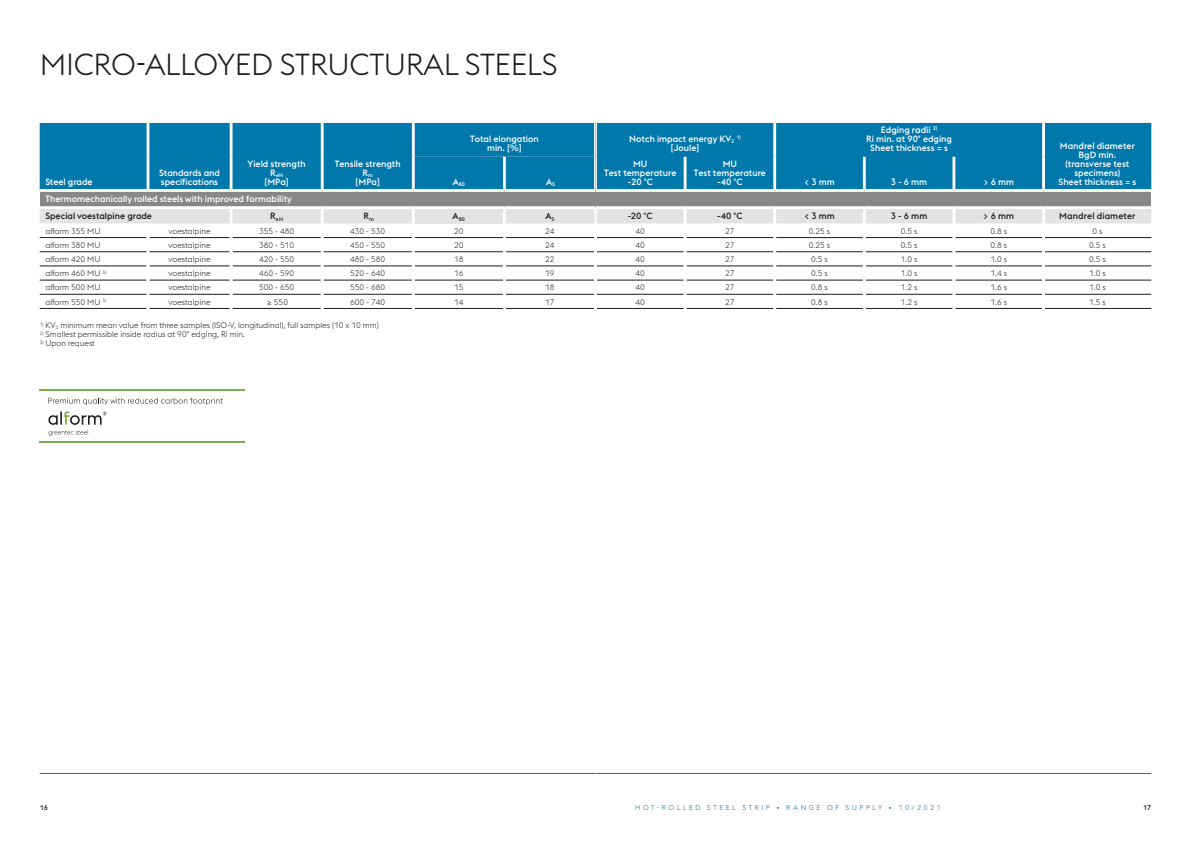
<style>
.page{position:relative;width:1191px;height:842px;background:#fff}
.page>*{position:absolute;margin:0;border:0;box-sizing:border-box;transform-origin:0 0}
.t1{font:300 30px "voestalpine";letter-spacing:-.01em;color:#1d1d1b}
.t2{font:500 9px/9px "voestalpine";color:#fff;text-align:center}
.t3{font:500 9px "voestalpine";letter-spacing:.01em;color:#1d1d1b}
.t4{font:300 8px "voestalpine";color:#1d1d1b}
.t5{font:300 7px "voestalpine";letter-spacing:.365em;color:#0078ab}
.t6{font:500 7px "voestalpine";color:#1d1d1b}
.t7{font:500 5.2px "voestalpine";color:#fff}
.t8{font:500 5.2px "voestalpine";color:#1d1d1b}
.s1{color:#1d1d1b}
</style>
<div class="page">
<hr style="left:40px;top:773px;width:555px;height:1px;background:#0078ab">
<div style="left:40px;top:190px;width:555px;height:18px;background:#878787"></div>
<svg style="left:48px;top:411px;width:58px;height:25px"></svg>
<hr style="left:40px;top:441px;width:205px;height:1px;background:#78af4c">
<hr style="left:40px;top:390px;width:205px;height:1px;background:#78af4c">
<svg style="left:48px;top:398px;width:175px;height:7px"></svg>
<hr style="left:595px;top:773px;width:556px;height:1px;background:#0078ab">
<div style="left:595px;top:190px;width:556px;height:18px;background:#878787"></div>
<div style="left:40px;top:123px;width:1111px;height:69px;background:#0078ab"></div>
<svg style="left:40px;top:206px;width:1111px;height:103px"></svg>
<hr style="left:595px;top:123px;width:2px;height:34px;background:#fff">
<hr style="left:773px;top:123px;width:3px;height:34px;background:#fff">
<hr style="left:1042px;top:123px;width:3px;height:34px;background:#fff">
<hr style="left:595px;top:157px;width:2px;height:32px;background:#fff">
<hr style="left:683px;top:157px;width:3px;height:32px;background:#fff">
<hr style="left:773px;top:157px;width:3px;height:32px;background:#fff">
<hr style="left:863px;top:157px;width:2px;height:32px;background:#fff">
<hr style="left:952px;top:157px;width:3px;height:32px;background:#fff">
<hr style="left:1042px;top:157px;width:3px;height:32px;background:#fff">
<p class="t1" style="left:40px;top:47px;width:519px">MICRO-ALLOYED STRUCTURAL STEELS</p>
<p class="t2" style="left:45px;top:177px;width:49px">Steel grade</p>
<p class="t2" style="left:159px;top:168px;width:62px;text-align:left">Standards and specifications</p>
<p class="t2" style="left:247px;top:159px;width:60px">Yield strength</p>
<p class="t7" style="left:270px;top:172px;width:14px"><sup>R</sup>eH</p>
<p class="t2" style="left:264px;top:177px;width:26px">[MPa]</p>
<p class="t2" style="left:335px;top:159px;width:67px">Tensile strength<br>R<sub>m<br></sub>[MPa]</p>
<p class="t2" style="left:866px;top:125px;width:87px">Edging radii <sup>2)<br></sup>Ri min. at 90° edging<br>Sheet thickness = s</p>
<p class="t2" style="left:470px;top:134px;width:70px">Total elongation min. [%]</p>
<p class="t2" style="left:629px;top:134px;width:107px">Notch impact energy KV<sub>2</sub></p>
<p class="t7" style="left:736px;top:134px;width:6px">1)</p>
<p class="t2" style="left:1060px;top:141px;width:77px">Mandrel diameter<br>BgD min. (transverse test specimens)</p>
<p class="t2" style="left:671px;top:143px;width:30px">[Joule]</p>
<p class="t2" style="left:604px;top:159px;width:74px">MU<br>Test temperature -20 °C</p>
<p class="t2" style="left:693px;top:159px;width:74px">MU<br>Test temperature -40 °C</p>
<p class="t7" style="left:453px;top:181px;width:14px"><sup>A</sup>80</p>
<p class="t2" style="left:546px;top:177px;width:11px">A<sub>5</sub></p>
<p class="t2" style="left:1058px;top:177px;width:79px">Sheet thickness = s</p>
<p class="t2" style="left:804px;top:177px;width:32px">&lt; 3 mm</p>
<p class="t2" style="left:891px;top:177px;width:38px">3 - 6 mm</p>
<p class="t2" style="left:983px;top:177px;width:32px">&gt; 6 mm</p>
<p class="t2" style="left:45px;top:190px;width:248px;line-height:17.2px;text-align:left">Thermomechanically rolled steels with improved formability<br><span class="s1">Special voestalpine grade</span></p>
<p class="t8" style="left:270px;top:215px;width:14px"><sup>R</sup>eH</p>
<p class="t3" style="left:363px;top:211px;width:12px">R<sub>m</sub></p>
<p class="t8" style="left:452px;top:215px;width:14px"><sup>A</sup>80</p>
<p class="t3" style="left:545px;top:211px;width:11px">A<sub>5</sub></p>
<p class="t3" style="left:628px;top:211px;width:26px">-20 °C</p>
<p class="t3" style="left:717px;top:211px;width:27px">-40 °C</p>
<p class="t3" style="left:804px;top:211px;width:32px">&lt; 3 mm</p>
<p class="t3" style="left:891px;top:211px;width:38px">3 - 6 mm</p>
<p class="t3" style="left:983px;top:211px;width:32px">&gt; 6 mm</p>
<p class="t3" style="left:1059px;top:211px;width:78px">Mandrel diameter</p>
<p class="t4" style="left:45px;top:226px;width:56px">alform 355 MU</p>
<p class="t4" style="left:169px;top:226px;width:43px">voestalpine</p>
<p class="t4" style="left:259px;top:226px;width:37px">355 - 480</p>
<p class="t4" style="left:350px;top:226px;width:37px">430 - 530</p>
<p class="t4" style="left:454px;top:226px;width:11px">20</p>
<p class="t4" style="left:545px;top:226px;width:11px">24</p>
<p class="t4" style="left:635px;top:226px;width:11px">40</p>
<p class="t4" style="left:725px;top:226px;width:11px">27</p>
<p class="t4" style="left:809px;top:226px;width:23px">0.25 s</p>
<p class="t4" style="left:900px;top:226px;width:18px">0.5 s</p>
<p class="t4" style="left:990px;top:226px;width:18px">0.8 s</p>
<p class="t4" style="left:1092px;top:226px;width:12px">0 s</p>
<p class="t4" style="left:45px;top:240px;width:56px">alform 380 MU</p>
<p class="t4" style="left:169px;top:240px;width:43px">voestalpine</p>
<p class="t4" style="left:259px;top:240px;width:37px">380 - 510</p>
<p class="t4" style="left:350px;top:240px;width:37px">450 - 550</p>
<p class="t4" style="left:454px;top:240px;width:11px">20</p>
<p class="t4" style="left:545px;top:240px;width:11px">24</p>
<p class="t4" style="left:635px;top:240px;width:11px">40</p>
<p class="t4" style="left:725px;top:240px;width:11px">27</p>
<p class="t4" style="left:809px;top:240px;width:23px">0.25 s</p>
<p class="t4" style="left:900px;top:240px;width:18px">0.5 s</p>
<p class="t4" style="left:990px;top:240px;width:18px">0.8 s</p>
<p class="t4" style="left:1089px;top:240px;width:18px">0.5 s</p>
<p class="t4" style="left:45px;top:255px;width:56px">alform 420 MU</p>
<p class="t4" style="left:169px;top:255px;width:43px">voestalpine</p>
<p class="t4" style="left:259px;top:255px;width:37px">420 - 550</p>
<p class="t4" style="left:350px;top:255px;width:37px">480 - 580</p>
<p class="t4" style="left:454px;top:255px;width:11px">18</p>
<p class="t4" style="left:545px;top:255px;width:11px">22</p>
<p class="t4" style="left:635px;top:255px;width:11px">40</p>
<p class="t4" style="left:725px;top:255px;width:11px">27</p>
<p class="t4" style="left:811px;top:255px;width:18px">0.5 s</p>
<p class="t4" style="left:900px;top:255px;width:18px">1.0 s</p>
<p class="t4" style="left:990px;top:255px;width:18px">1.0 s</p>
<p class="t4" style="left:1089px;top:255px;width:18px">0.5 s</p>
<p class="t4" style="left:45px;top:269px;width:62px">alform 460 MU <sup>3)</sup></p>
<p class="t4" style="left:169px;top:269px;width:43px">voestalpine</p>
<p class="t4" style="left:259px;top:269px;width:37px">460 - 590</p>
<p class="t4" style="left:350px;top:269px;width:37px">520 - 640</p>
<p class="t4" style="left:454px;top:269px;width:11px">16</p>
<p class="t4" style="left:545px;top:269px;width:11px">19</p>
<p class="t4" style="left:635px;top:269px;width:11px">40</p>
<p class="t4" style="left:725px;top:269px;width:11px">27</p>
<p class="t4" style="left:811px;top:269px;width:18px">0.5 s</p>
<p class="t4" style="left:900px;top:269px;width:18px">1.0 s</p>
<p class="t4" style="left:990px;top:269px;width:18px">1.4 s</p>
<p class="t4" style="left:1089px;top:269px;width:18px">1.0 s</p>
<p class="t4" style="left:45px;top:283px;width:56px">alform 500 MU</p>
<p class="t4" style="left:169px;top:283px;width:43px">voestalpine</p>
<p class="t4" style="left:259px;top:283px;width:37px">500 - 650</p>
<p class="t4" style="left:350px;top:283px;width:37px">550 - 680</p>
<p class="t4" style="left:454px;top:283px;width:11px">15</p>
<p class="t4" style="left:545px;top:283px;width:11px">18</p>
<p class="t4" style="left:635px;top:283px;width:11px">40</p>
<p class="t4" style="left:725px;top:283px;width:11px">27</p>
<p class="t4" style="left:811px;top:283px;width:18px">0.8 s</p>
<p class="t4" style="left:900px;top:283px;width:18px">1.2 s</p>
<p class="t4" style="left:990px;top:283px;width:18px">1.6 s</p>
<p class="t4" style="left:1089px;top:283px;width:18px">1.0 s</p>
<p class="t4" style="left:45px;top:297px;width:62px">alform 550 MU <sup>3)</sup></p>
<p class="t4" style="left:169px;top:297px;width:43px">voestalpine</p>
<p class="t4" style="left:267px;top:297px;width:22px">≥ 550</p>
<p class="t4" style="left:350px;top:297px;width:37px">600 - 740</p>
<p class="t4" style="left:454px;top:297px;width:11px">14</p>
<p class="t4" style="left:545px;top:297px;width:11px">17</p>
<p class="t4" style="left:635px;top:297px;width:11px">40</p>
<p class="t4" style="left:725px;top:297px;width:11px">27</p>
<p class="t4" style="left:811px;top:297px;width:18px">0.8 s</p>
<p class="t4" style="left:900px;top:297px;width:18px">1.2 s</p>
<p class="t4" style="left:990px;top:297px;width:18px">1.6 s</p>
<p class="t4" style="left:1089px;top:297px;width:18px">1.5 s</p>
<p class="t4" style="left:40px;top:321px;width:340px"><sup>1)</sup> KV<sub>2</sub> minimum mean value from three samples (ISO-V, longitudinal), full samples (10 x 10 mm)</p>
<p class="t4" style="left:40px;top:330px;width:207px"><sup>2)</sup> Smallest permissible inside radius at 90° edging, Ri min.</p>
<p class="t4" style="left:40px;top:339px;width:57px"><sup>3)</sup> Upon request</p>
<p class="t5" style="left:635px;top:804px;width:307px">HOT-ROLLED STEEL STRIP • RANGE OF SUPPLY • 10/2021</p>
<p class="t6" style="left:1143px;top:804px;width:10px">15</p>
<p class="t6" style="left:40px;top:804px;width:10px">61 4</p>
<p class="t6" style="left:1147px;top:804px;width:6px">7</p>
</div>
